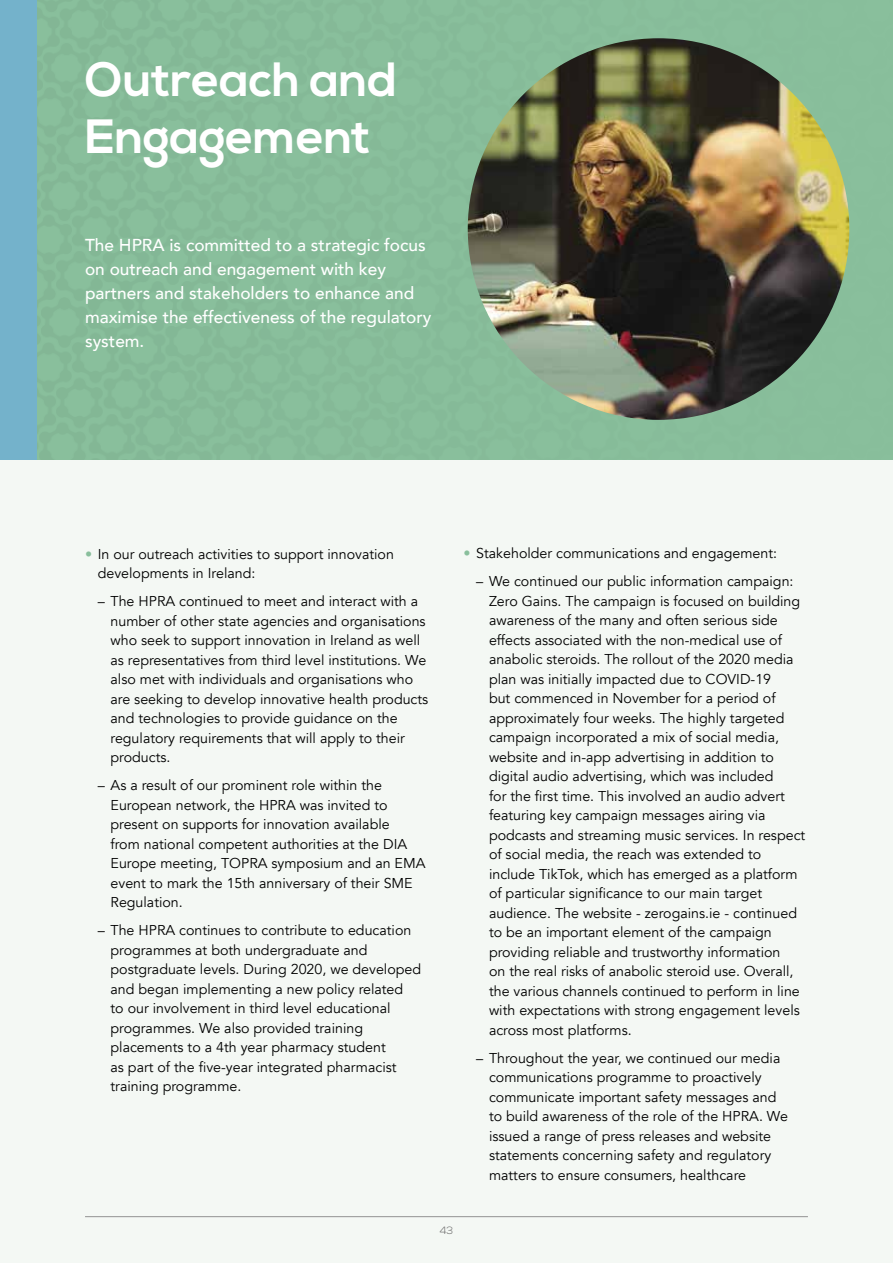
<style>
.page{position:relative;width:893px;height:1263px;background:#f4f8f4}
.page>*{position:absolute;margin:0;border:0;box-sizing:border-box;transform-origin:0 0}
.t1{font:700 48px/57px "Nexa";color:#fff}
.t2{font:500 17.25px/24px "Avenir";color:#fff}
.t3{font:14.25px/19.5px "Avenir";color:#000}
.t4{font:300 10.5px "Nexa";color:#636363}
.s1{color:#89bf9c}
</style>
<div class="page">
<div style="left:35px;top:0;width:858px;height:459px;background:#89bf9c"></div>
<hr style="left:85px;top:1216px;width:723px;height:1px;background:#939393">
<div style="left:0;top:0;width:37px;height:459px;background:#74b2cb"></div>
<img style="left:468px;top:38px;width:381px;height:382px;border-radius:191px">
<h1 class="t1" style="left:85px;top:52px;width:314px">Outreach and<br>Engagement</h1>
<p class="t2" style="left:85px;top:232px;width:348px">The HPRA is committed to a strategic focus on outreach and engagement with key partners and stakeholders to enhance and maximise the effectiveness of the regulatory system.</p>
<p class="t3" style="left:98px;top:544px;width:298px;text-indent:-13px"><span class="s1">•</span> In our outreach activities to support innovation developments in Ireland:</p>
<p class="t3" style="left:111px;top:592px;width:319px;text-indent:-13px">– The HPRA continued to meet and interact with a number of other state agencies and organisations who seek to support innovation in Ireland as well as representatives from third level institutions. We also met with individuals and organisations who are seeking to develop innovative health products and technologies to provide guidance on the regulatory requirements that will apply to their products.</p>
<p class="t3" style="left:111px;top:776px;width:316px;text-indent:-13px">– As a result of our prominent role within the European network, the HPRA was invited to present on supports for innovation available<br>from national competent authorities at the DIA Europe meeting, TOPRA symposium and an EMA event to mark the 15th anniversary of their SME Regulation.</p>
<p class="t3" style="left:111px;top:921px;width:312px;text-indent:-13px">– The HPRA continues to contribute to education programmes at both undergraduate and postgraduate levels. During 2020, we developed and began implementing a new policy related<br>to our involvement in third level educational programmes. We also provided training placements to a 4th year pharmacy student<br>as part of the five-year integrated pharmacist training programme.</p>
<p class="t3" style="left:463px;top:544px;width:315px"><span class="s1">•</span> Stakeholder communications and engagement:</p>
<p class="t3" style="left:489px;top:572px;width:318px;text-indent:-13px">– We continued our public information campaign:<br>Zero Gains. The campaign is focused on building awareness of the many and often serious side effects associated with the non-medical use of anabolic steroids. The rollout of the 2020 media plan was initially impacted due to COVID-19<br>but commenced in November for a period of approximately four weeks. The highly targeted campaign incorporated a mix of social media, website and in-app advertising in addition to digital audio advertising, which was included<br>for the first time. This involved an audio advert featuring key campaign messages airing via podcasts and streaming music services. In respect of social media, the reach was extended to include TikTok, which has emerged as a platform of particular significance to our main target audience. The website - zerogains.ie - continued to be an important element of the campaign providing reliable and trustworthy information<br>on the real risks of anabolic steroid use. Overall, the various channels continued to perform in line with expectations with strong engagement levels across most platforms.</p>
<p class="t3" style="left:489px;top:1048px;width:301px;text-indent:-13px">– Throughout the year, we continued our media communications programme to proactively communicate important safety messages and to build awareness of the role of the HPRA. We issued a range of press releases and website statements concerning safety and regulatory matters to ensure consumers, healthcare</p>
<p class="t4" style="left:440px;top:1225px;width:15px">43</p>
</div>
